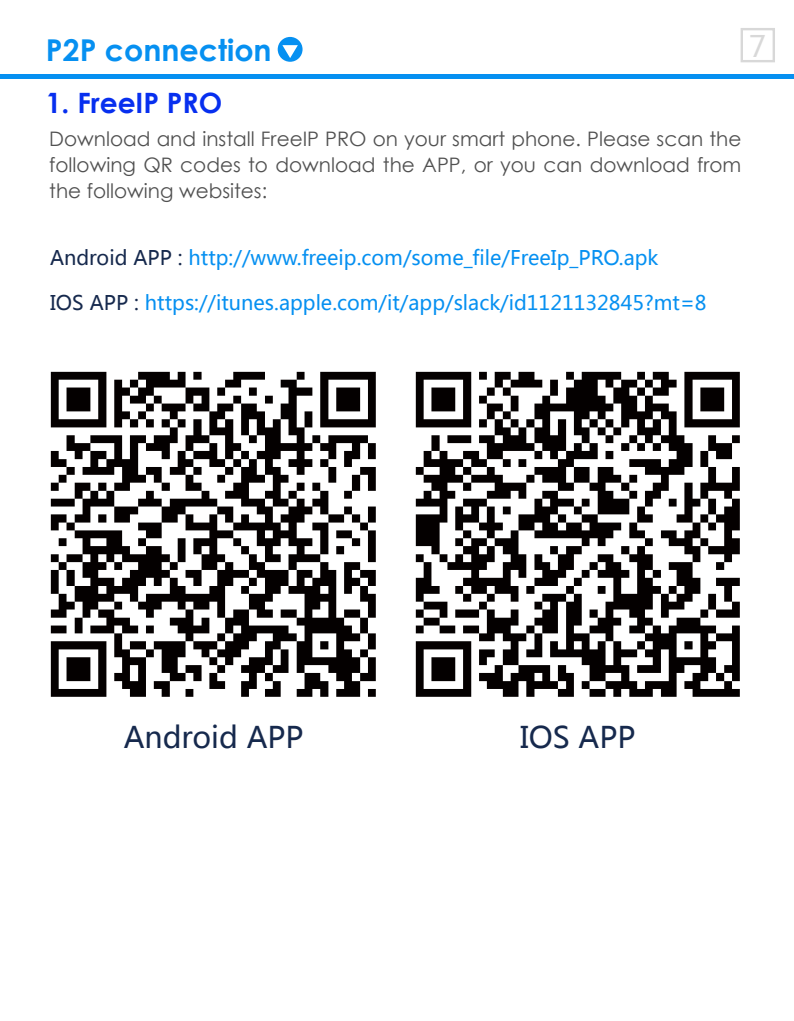
<style>
.page{position:relative;width:794px;height:1021px;background:#fff}
.page>*{position:absolute;margin:0;border:0;box-sizing:border-box;transform-origin:0 0}
.t1{font:700 30px "Century Gothic";color:#0690f1}
.t2{font:29.6px "Microsoft Ya Hei";color:#16294d}
.t3{font:29.2px "Microsoft Ya Hei";color:#d8d8d8}
.t4{font:700 28px "Century Gothic";color:#072fef}
.t5{font:20px/26px "Century Gothic";color:#515151;text-align:justify}
.t6{font:20px "Microsoft Ya Hei";color:#0690f1}
.s1{color:#16294d}
</style>
<div class="page">
<img style="left:50px;top:371px;width:326px;height:326px">
<img style="left:415px;top:371px;width:325px;height:326px">
<div style="left:0;top:74px;width:792px;height:5px;background:#0690f1"></div>
<div style="left:278px;top:37px;width:24px;height:25px;background:#0690f1;border-radius:50%"></div>
<svg style="left:282px;top:45px;width:16px;height:13px"></svg>
<div style="left:740px;top:28px;width:35px;height:34px;border:2px solid #d8d8d8"></div>
<h1 class="t1" style="left:46px;top:27px;width:227px">P2P connection</h1>
<h3 class="t4" style="left:46px;top:81px;width:178px">1. FreeIP PRO</h3>
<p class="t5" style="left:49px;top:125px;width:693px">Download and install FreeIP PRO on your smart phone. Please scan the following QR codes to download the APP, or you can download from the following websites:</p>
<h3 class="t3" style="left:749px;top:26px;width:19px">7</h3>
<p class="t6" style="left:50px;top:244px;width:610px"><span class="s1">Android APP :</span> http://www.freeip.com/some_file/FreeIp_PRO.apk</p>
<p class="t6" style="left:50px;top:290px;width:658px"><span class="s1">IOS APP :</span> https://itunes.apple.com/it/app/slack/id1121132845?mt=8</p>
<h2 class="t2" style="left:124px;top:717px;width:181px">Android APP</h2>
<h2 class="t2" style="left:520px;top:717px;width:117px">IOS APP</h2>
</div>
